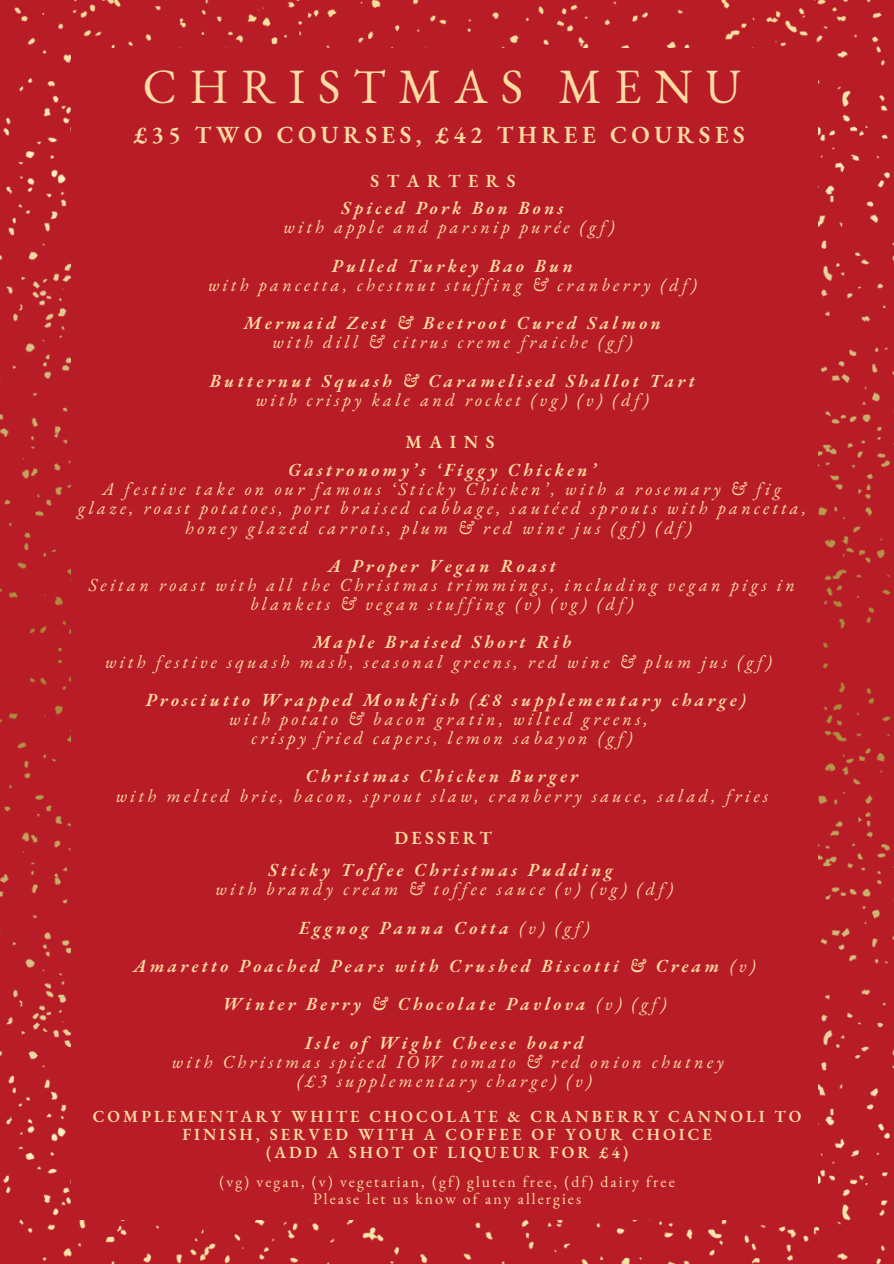
<style>
.page{position:relative;width:894px;height:1264px;background:#fff}
.page>*{position:absolute;margin:0;border:0;box-sizing:border-box;transform-origin:0 0}
.t1{font:48px "EB Garamond";letter-spacing:.27em;color:#ffdca3}
.t2{font:600 24px "EB Garamond";letter-spacing:.185em;color:#ffdca3}
.t3{font:italic 18px/19.2px "EB Garamond";letter-spacing:.185em;color:#ffdca3;text-align:center}
.t4{font:italic 600 18px "EB Garamond";letter-spacing:.185em;color:#ffdca3}
.t5{font:600 18px "EB Garamond";letter-spacing:.42em;color:#ffdca3}
.t6{font:600 18px "EB Garamond";letter-spacing:.185em;color:#ffdca3}
.t7{font:600 16.5px/18px "EB Garamond";letter-spacing:.185em;color:#ffdca3;text-align:center}
.t8{font:15.75px "EB Garamond";letter-spacing:.13em;color:#ffdca3}
.s1{font-weight:400}
</style>
<div class="page">
<img style="left:0;top:0;width:893px;height:648px">
<img style="left:0;top:648px;width:893px;height:615px">
<div style="left:71px;top:48px;width:746px;height:1171px;background:#b81d27"></div>
<p class="t1" style="left:143px;top:55px;width:599px">CHRISTMAS MENU</p>
<p class="t2" style="left:134px;top:119px;width:612px">£35 TWO COURSES, £42 THREE COURSES</p>
<p class="t5" style="left:370px;top:169px;width:146px">STARTERS</p>
<p class="t4" style="left:341px;top:196px;width:223px">Spiced Pork Bon Bons</p>
<p class="t3" style="left:283px;top:217px;width:332px">with apple and parsnip purée (gf)</p>
<p class="t4" style="left:332px;top:253px;width:242px">Pulled Turkey Bao Bun</p>
<p class="t3" style="left:208px;top:275px;width:490px">with pancetta, chestnut stuffing &amp; cranberry (df)</p>
<p class="t4" style="left:244px;top:311px;width:418px">Mermaid Zest &amp; Beetroot Cured Salmon</p>
<p class="t3" style="left:272px;top:332px;width:361px">with dill &amp; citrus creme fraiche (gf)</p>
<p class="t4" style="left:210px;top:368px;width:486px">Butternut Squash &amp; Caramelised Shallot Tart</p>
<p class="t3" style="left:256px;top:390px;width:394px">with crispy kale and rocket (vg) (v) (df)</p>
<p class="t5" style="left:405px;top:430px;width:90px">MAINS</p>
<p class="t4" style="left:288px;top:458px;width:308px">Gastronomy’s ‘Figgy Chicken’</p>
<p class="t3" style="left:78px;top:479px;width:729px">A festive take on our famous ‘Sticky Chicken’, with a rosemary &amp; fig glaze, roast potatoes, port braised cabbage, sautéed sprouts with pancetta, honey glazed carrots, plum &amp; red wine jus (gf) (df)</p>
<p class="t4" style="left:328px;top:553px;width:229px">A Proper Vegan Roast</p>
<p class="t3" style="left:89px;top:575px;width:707px">Seitan roast with all the Christmas trimmings, including vegan pigs in blankets &amp; vegan stuffing (v) (vg) (df)</p>
<p class="t4" style="left:312px;top:630px;width:260px">Maple Braised Short Rib</p>
<p class="t3" style="left:105px;top:651px;width:668px">with festive squash mash, seasonal greens, red wine &amp; plum jus (gf)</p>
<p class="t4" style="left:146px;top:687px;width:601px">Prosciutto Wrapped Monkfish (£8 supplementary charge)</p>
<p class="t3" style="left:229px;top:709px;width:419px">with potato &amp; bacon gratin, wilted greens,</p>
<p class="t3" style="left:251px;top:728px;width:382px">crispy fried capers, lemon sabayon (gf)</p>
<p class="t4" style="left:306px;top:764px;width:274px">Christmas Chicken Burger</p>
<p class="t3" style="left:116px;top:785px;width:653px">with melted brie, bacon, sprout slaw, cranberry sauce, salad, fries</p>
<p class="t6" style="left:394px;top:825px;width:99px">DESSERT</p>
<p class="t4" style="left:268px;top:858px;width:345px">Sticky Toffee Christmas Pudding</p>
<p class="t3" style="left:215px;top:879px;width:459px">with brandy cream &amp; toffee sauce (v) (vg) (df)</p>
<p class="t4" style="left:299px;top:915px;width:291px">Eggnog Panna Cotta <span class="s1">(v) (gf)</span></p>
<p class="t4" style="left:133px;top:953px;width:623px">Amaretto Poached Pears with Crushed Biscotti &amp; Cream <span class="s1">(v)</span></p>
<p class="t4" style="left:222px;top:992px;width:445px">Winter Berry &amp; Chocolate Pavlova <span class="s1">(v) (gf)</span></p>
<p class="t4" style="left:305px;top:1030px;width:280px">Isle of Wight Cheese board</p>
<p class="t3" style="left:172px;top:1051px;width:553px">with Christmas spiced IOW tomato &amp; red onion chutney</p>
<p class="t3" style="left:297px;top:1070px;width:296px">(£3 supplementary charge) (v)</p>
<p class="t7" style="left:93px;top:1106px;width:710px">COMPLEMENTARY WHITE CHOCOLATE &amp; CRANBERRY CANNOLI TO<br>FINISH, SERVED WITH A COFFEE OF YOUR CHOICE</p>
<p class="t7" style="left:266px;top:1142px;width:363px">(ADD A SHOT OF LIQUEUR FOR £4)</p>
<p class="t8" style="left:219px;top:1171px;width:456px">(vg) vegan, (v) vegetarian, (gf) gluten free, (df) dairy free</p>
<p class="t8" style="left:313px;top:1188px;width:269px">Please let us know of any allergies</p>
</div>
